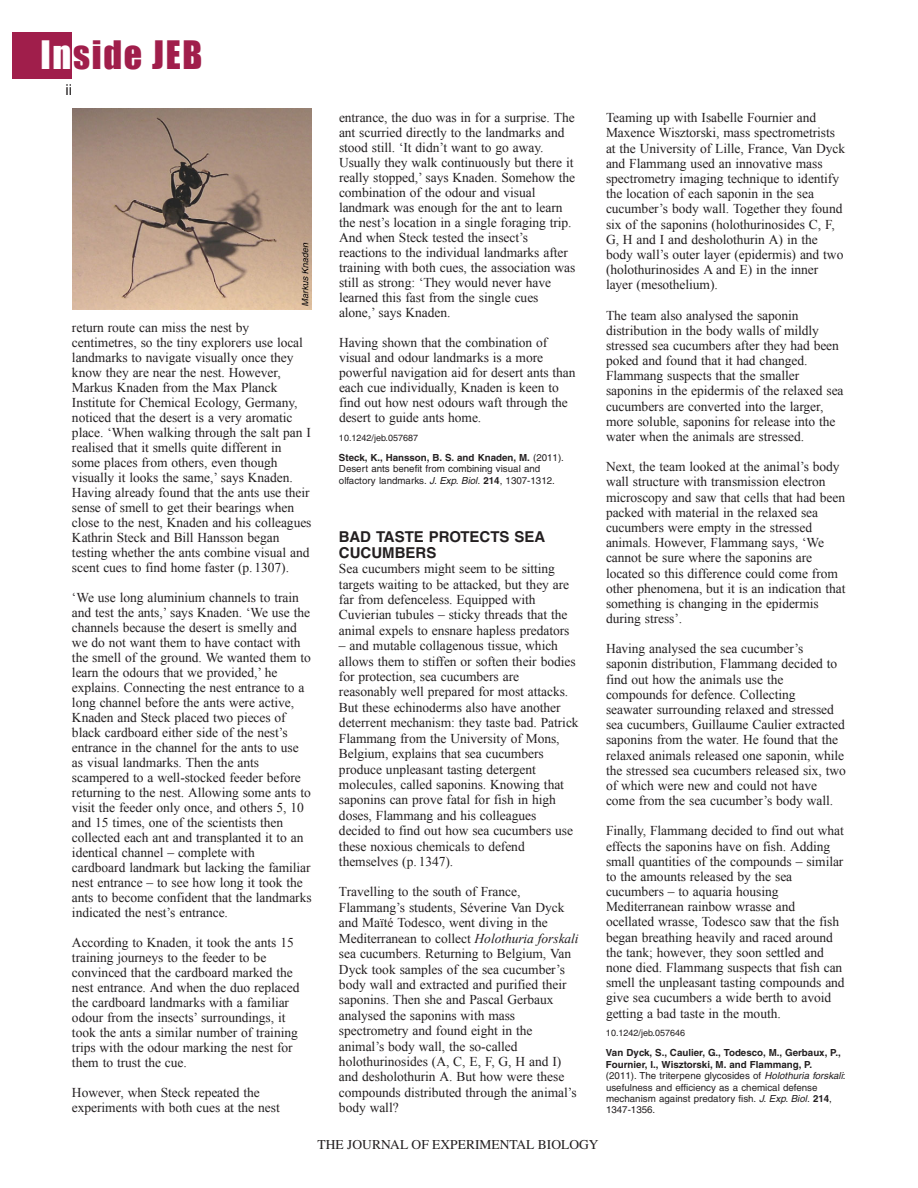
<style>
.page{position:relative;width:918px;height:1188px;background:#fff}
.page>*{position:absolute;margin:0;border:0;box-sizing:border-box;transform-origin:0 0}
.t1{font:36px "Impact";letter-spacing:.05em;color:#a01e4b}
.t2{font:700 15px/15.5px "Helvetica";color:#231f20}
.t3{font:15px "Helvetica";color:#231f20}
.t4{font:13.5px/15px "Times New Roman";letter-spacing:-.005em;color:#231f20}
.t5{font:13.5px "Times";color:#231f20}
.t6{font:9.75px/11.4px "Helvetica";color:#231f20}
.t7{font:9px "Helvetica";color:#231f20}
.s1{color:#fff}
.s2{font-weight:700}
.s3{font-style:italic}
</style>
<div class="page">
<div style="left:12px;top:32px;width:60px;height:46px;background:#a01e4b"></div>
<img style="left:72px;top:109px;width:240px;height:201px">
<h1 class="t1" style="left:40px;top:33px;width:163px"><span class="s1">In</span>side JEB</h1>
<p class="t3" style="left:66px;top:84px;width:8px">ii</p>
<p class="t4" style="left:72px;top:320px;width:241px">return route can miss the nest by centimetres, so the tiny explorers use local landmarks to navigate visually once they know they are near the nest. However, Markus Knaden from the Max Planck Institute for Chemical Ecology, Germany, noticed that the desert is a very aromatic place. ‘When walking through the salt pan I realised that it smells quite different in some places from others, even though visually it looks the same,’ says Knaden.<br>Having already found that the ants use their sense of smell to get their bearings when close to the nest, Knaden and his colleagues Kathrin Steck and Bill Hansson began testing whether the ants combine visual and scent cues to find home faster (p. 1307).</p>
<p class="t4" style="left:72px;top:590px;width:241px">‘We use long aluminium channels to train and test the ants,’ says Knaden. ‘We use the channels because the desert is smelly and we do not want them to have contact with the smell of the ground. We wanted them to learn the odours that we provided,’ he explains. Connecting the nest entrance to a long channel before the ants were active, Knaden and Steck placed two pieces of black cardboard either side of the nest’s entrance in the channel for the ants to use as visual landmarks. Then the ants scampered to a well-stocked feeder before returning to the nest. Allowing some ants to visit the feeder only once, and others 5, 10 and 15 times, one of the scientists then collected each ant and transplanted it to an identical channel – complete with<br>cardboard landmark but lacking the familiar nest entrance – to see how long it took the ants to become confident that the landmarks indicated the nest’s entrance.</p>
<p class="t4" style="left:72px;top:935px;width:229px">According to Knaden, it took the ants 15 training journeys to the feeder to be convinced that the cardboard marked the nest entrance. And when the duo replaced the cardboard landmarks with a familiar odour from the insects’ surroundings, it took the ants a similar number of training trips with the odour marking the nest for them to trust the cue.</p>
<p class="t4" style="left:72px;top:1085px;width:209px">However, when Steck repeated the experiments with both cues at the nest</p>
<p class="t4" style="left:339px;top:110px;width:238px">entrance, the duo was in for a surprise. The ant scurried directly to the landmarks and stood still. ‘It didn’t want to go away.<br>Usually they walk continuously but there it really stopped,’ says Knaden. Somehow the combination of the odour and visual landmark was enough for the ant to learn the nest’s location in a single foraging trip.<br>And when Steck tested the insect’s reactions to the individual landmarks after training with both cues, the association was still as strong: ‘They would never have learned this fast from the single cues alone,’ says Knaden.</p>
<p class="t4" style="left:339px;top:335px;width:238px">Having shown that the combination of visual and odour landmarks is a more powerful navigation aid for desert ants than each cue individually, Knaden is keen to find out how nest odours waft through the desert to guide ants home.</p>
<p class="t7" style="left:339px;top:435px;width:81px">10.1242/jeb.057687</p>
<p class="t6" style="left:339px;top:453px;width:226px"><span class="s2">Steck, K., Hansson, B. S. and Knaden, M.</span> (2011).<br>Desert ants benefit from combining visual and olfactory landmarks. <span class="s3">J. Exp. Biol.</span> <span class="s2">214</span>, 1307-1312.</p>
<p class="t2" style="left:339px;top:531px;width:208px">BAD TASTE PROTECTS SEA<br>CUCUMBERS</p>
<p class="t4" style="left:339px;top:561px;width:232px;line-height:15.5px">Sea cucumbers might seem to be sitting targets waiting to be attacked, but they are far from defenceless. Equipped with Cuvierian tubules – sticky threads that the animal expels to ensnare hapless predators</p>
<p class="t4" style="left:339px;top:638px;width:241px;line-height:15.5px">– and mutable collagenous tissue, which allows them to stiffen or soften their bodies for protection, sea cucumbers are reasonably well prepared for most attacks.<br>But these echinoderms also have another deterrent mechanism: they taste bad. Patrick Flammang from the University of Mons, Belgium, explains that sea cucumbers produce unpleasant tasting detergent molecules, called saponins. Knowing that saponins can prove fatal for fish in high doses, Flammang and his colleagues decided to find out how sea cucumbers use these noxious chemicals to defend themselves (p. 1347).</p>
<p class="t4" style="left:339px;top:884px;width:241px;line-height:15.5px">Travelling to the south of France, Flammang’s students, Séverine Van Dyck and Maïté Todesco, went diving in the Mediterranean to collect <span class="s3">Holothuria forskali </span>sea cucumbers. Returning to Belgium, Van Dyck took samples of the sea cucumber’s body wall and extracted and purified their saponins. Then she and Pascal Gerbaux analysed the saponins with mass spectrometry and found eight in the animal’s body wall, the so-called holothurinosides (A, C, E, F, G, H and I) and desholothurin A. But how were these compounds distributed through the animal’s body wall?</p>
<p class="t4" style="left:606px;top:110px;width:241px">Teaming up with Isabelle Fournier and Maxence Wisztorski, mass spectrometrists at the University of Lille, France, Van Dyck and Flammang used an innovative mass spectrometry imaging technique to identify the location of each saponin in the sea cucumber’s body wall. Together they found six of the saponins (holothurinosides C, F, G, H and I and desholothurin A) in the body wall’s outer layer (epidermis) and two (holothurinosides A and E) in the inner layer (mesothelium).</p>
<p class="t4" style="left:606px;top:307px;width:239px">The team also analysed the saponin distribution in the body walls of mildly stressed sea cucumbers after they had been poked and found that it had changed.<br>Flammang suspects that the smaller saponins in the epidermis of the relaxed sea cucumbers are converted into the larger, more soluble, saponins for release into the water when the animals are stressed.</p>
<p class="t4" style="left:606px;top:459px;width:241px">Next, the team looked at the animal’s body wall structure with transmission electron microscopy and saw that cells that had been packed with material in the relaxed sea cucumbers were empty in the stressed animals. However, Flammang says, ‘We cannot be sure where the saponins are located so this difference could come from other phenomena, but it is an indication that something is changing in the epidermis during stress’.</p>
<p class="t4" style="left:606px;top:641px;width:241px">Having analysed the sea cucumber’s saponin distribution, Flammang decided to find out how the animals use the compounds for defence. Collecting<br>seawater surrounding relaxed and stressed sea cucumbers, Guillaume Caulier extracted saponins from the water. He found that the relaxed animals released one saponin, while the stressed sea cucumbers released six, two of which were new and could not have come from the sea cucumber’s body wall.</p>
<p class="t4" style="left:606px;top:823px;width:240px">Finally, Flammang decided to find out what effects the saponins have on fish. Adding small quantities of the compounds – similar to the amounts released by the sea cucumbers – to aquaria housing Mediterranean rainbow wrasse and ocellated wrasse, Todesco saw that the fish began breathing heavily and raced around the tank; however, they soon settled and none died. Flammang suspects that fish can smell the unpleasant tasting compounds and give sea cucumbers a wide berth to avoid getting a bad taste in the mouth.</p>
<p class="t7" style="left:606px;top:1030px;width:81px">10.1242/jeb.057646</p>
<p class="t6" style="left:606px;top:1048px;width:241px"><span class="s2">Van Dyck, S., Caulier, G., Todesco, M., Gerbaux, P., Fournier, I., Wisztorski, M. and Flammang, P.<br></span>(2011). The triterpene glycosides of <span class="s3">Holothuria forskali</span>: usefulness and efficiency as a chemical defense mechanism against predatory fish. <span class="s3">J. Exp. Biol.</span> <span class="s2">214</span>, 1347-1356.</p>
<p class="t5" style="left:318px;top:1137px;width:282px">THE JOURNAL OF EXPERIMENTAL BIOLOGY</p>
</div>
